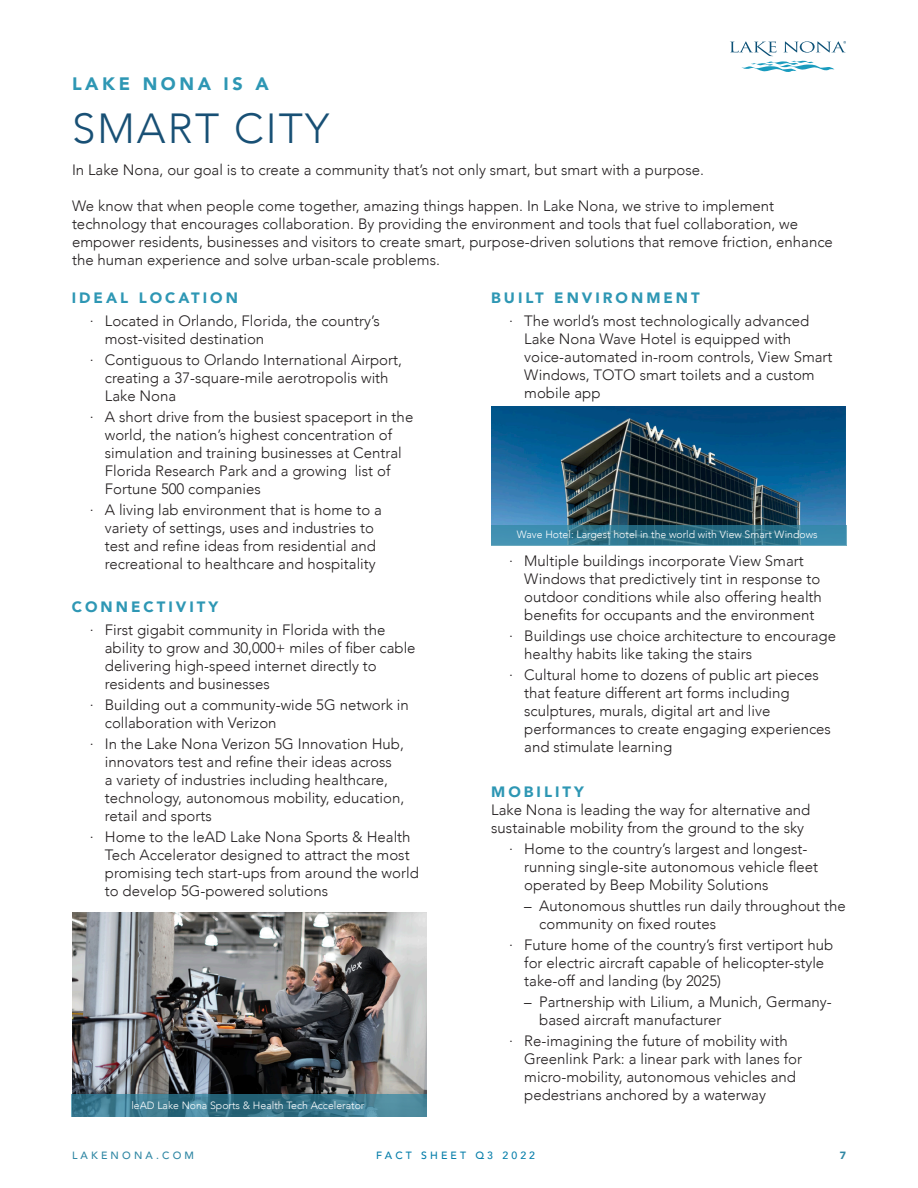
<style>
.page{position:relative;width:918px;height:1188px;background:#fff}
.page>*{position:absolute;margin:0;border:0;box-sizing:border-box;transform-origin:0 0}
.t1{font:300 42px "Avenir";letter-spacing:.05em;color:#185075}
.t2{font:900 18px "Avenir";letter-spacing:.2em;color:#2e97b4}
.t3{font:300 15px/18px "Avenir";color:#231f20}
.t4{font:900 15px "Avenir";letter-spacing:.2em;color:#2e97b4}
.t5{font:300 10.5px "Avenir";color:#fff}
.t6{font:500 10.5px "Avenir";letter-spacing:.3em;color:#067eaa}
.t7{font:500 10.5px "Avenir";letter-spacing:.3em;color:#3087a4}
.t8{font:900 10.5px "Avenir";color:#3087a4}
</style>
<div class="page">
<svg style="left:730px;top:41px;width:116px;height:31px"></svg>
<img style="left:72px;top:913px;width:355px;height:181px">
<svg style="left:72px;top:1094px;width:355px;height:23px;background:#3c798e"></svg>
<img style="left:491px;top:407px;width:355px;height:118px">
<svg style="left:491px;top:525px;width:355px;height:21px;background:#347c96"></svg>
<p class="t2" style="left:72px;top:68px;width:198px">LAKE NONA IS A</p>
<p class="t1" style="left:72px;top:103px;width:259px">SMART CITY</p>
<p class="t3" style="left:72px;top:161px;width:634px">In Lake Nona, our goal is to create a community that’s not only smart, but smart with a purpose.</p>
<p class="t3" style="left:72px;top:197px;width:762px">We know that when people come together, amazing things happen. In Lake Nona, we strive to implement technology that encourages collaboration. By providing the environment and tools that fuel collaboration, we empower residents, businesses and visitors to create smart, purpose-driven solutions that remove friction, enhance the human experience and solve urban-scale problems.</p>
<p class="t4" style="left:72px;top:285px;width:168px">IDEAL LOCATION</p>
<p class="t3" style="left:105px;top:311px;width:276px;text-indent:-15px">∙ Located in Orlando, Florida, the country’s most-visited destination</p>
<p class="t3" style="left:105px;top:350px;width:299px;text-indent:-15px">∙ Contiguous to Orlando International Airport, creating a 37-square-mile aerotropolis with<br>Lake Nona</p>
<p class="t3" style="left:105px;top:407px;width:310px;text-indent:-15px">∙ A short drive from the busiest spaceport in the world, the nation’s highest concentration of simulation and training businesses at Central Florida Research Park and a growing list of Fortune 500 companies</p>
<p class="t3" style="left:105px;top:500px;width:279px;text-indent:-15px">∙ A living lab environment that is home to a variety of settings, uses and industries to test and refine ideas from residential and recreational to healthcare and hospitality</p>
<p class="t4" style="left:72px;top:594px;width:148px">CONNECTIVITY</p>
<p class="t3" style="left:105px;top:620px;width:312px;text-indent:-15px">∙ First gigabit community in Florida with the ability to grow and 30,000+ miles of fiber cable delivering high-speed internet directly to residents and businesses</p>
<p class="t3" style="left:105px;top:695px;width:306px;text-indent:-15px">∙ Building out a community-wide 5G network in collaboration with Verizon</p>
<p class="t3" style="left:105px;top:734px;width:301px;text-indent:-15px">∙ In the Lake Nona Verizon 5G Innovation Hub, innovators test and refine their ideas across<br>a variety of industries including healthcare, technology, autonomous mobility, education, retail and sports</p>
<p class="t3" style="left:105px;top:827px;width:316px;text-indent:-15px">∙ Home to the leAD Lake Nona Sports &amp; Health Tech Accelerator designed to attract the most promising tech start-ups from around the world to develop 5G-powered solutions</p>
<p class="t4" style="left:491px;top:285px;width:210px">BUILT ENVIRONMENT</p>
<p class="t3" style="left:524px;top:311px;width:310px;text-indent:-15px">∙ The world’s most technologically advanced Lake Nona Wave Hotel is equipped with voice-automated in-room controls, View Smart Windows, TOTO smart toilets and a custom mobile app</p>
<p class="t5" style="left:517px;top:528px;width:302px">Wave Hotel: Largest hotel in the world with View Smart Windows</p>
<p class="t3" style="left:524px;top:551px;width:299px;text-indent:-15px">∙ Multiple buildings incorporate View Smart Windows that predictively tint in response to outdoor conditions while also offering health benefits for occupants and the environment</p>
<p class="t3" style="left:524px;top:626px;width:313px;text-indent:-15px">∙ Buildings use choice architecture to encourage healthy habits like taking the stairs</p>
<p class="t3" style="left:524px;top:665px;width:308px;text-indent:-15px">∙ Cultural home to dozens of public art pieces that feature different art forms including sculptures, murals, digital art and live performances to create engaging experiences and stimulate learning</p>
<p class="t4" style="left:491px;top:778px;width:94px">MOBILITY</p>
<p class="t3" style="left:491px;top:800px;width:321px">Lake Nona is leading the way for alternative and sustainable mobility from the ground to the sky</p>
<p class="t3" style="left:524px;top:839px;width:296px;text-indent:-15px">∙ Home to the country’s largest and longest&shy;running single-site autonomous vehicle fleet operated by Beep Mobility Solutions</p>
<p class="t3" style="left:539px;top:896px;width:308px;text-indent:-15px">– Autonomous shuttles run daily throughout the community on fixed routes</p>
<p class="t3" style="left:524px;top:935px;width:311px;text-indent:-15px">∙ Future home of the country’s first vertiport hub for electric aircraft capable of helicopter-style take-off and landing (by 2025)</p>
<p class="t3" style="left:539px;top:992px;width:294px;text-indent:-15px">– Partnership with Lilium, a Munich, Germany&shy;based aircraft manufacturer</p>
<p class="t3" style="left:524px;top:1031px;width:279px;text-indent:-15px">∙ Re-imagining the future of mobility with Greenlink Park: a linear park with lanes for micro-mobility, autonomous vehicles and pedestrians anchored by a waterway</p>
<p class="t5" style="left:131px;top:1099px;width:235px">leAD Lake Nona Sports &amp; Health Tech Accelerator</p>
<p class="t7" style="left:72px;top:1146px;width:124px">LAKENONA.COM</p>
<p class="t6" style="left:376px;top:1146px;width:160px">FACT SHEET Q3 2022</p>
<p class="t8" style="left:840px;top:1147px;width:8px">7</p>
</div>
